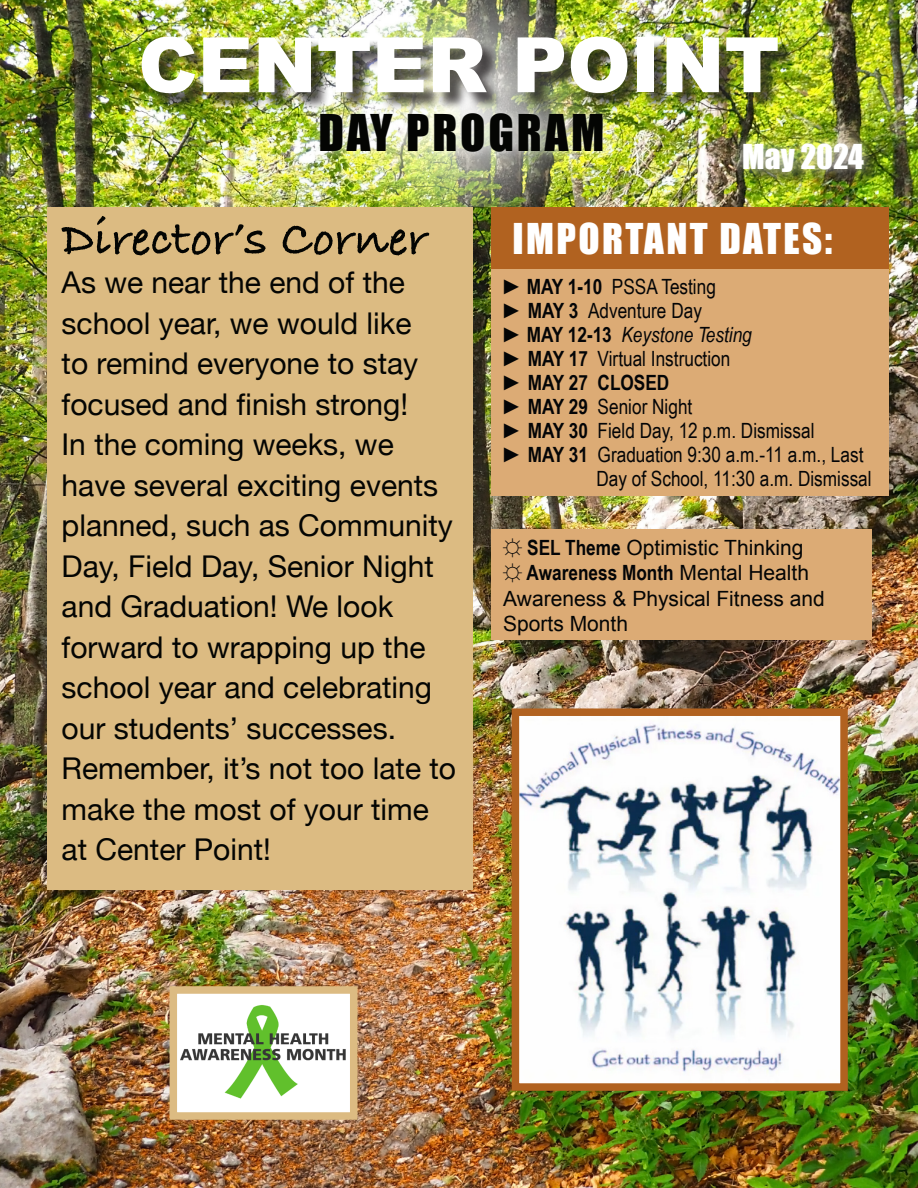
<style>
.page{position:relative;width:918px;height:1188px;background:#fff}
.page>*{position:absolute;margin:0;border:0;box-sizing:border-box;transform-origin:0 0}
.t1{font:900 76.5px "Arial";color:#fff}
.t2{font:700 51px "Bradley Hand ITCTT";color:#040503}
.t3{font:46.5px "Impact";letter-spacing:.06em;color:#040503}
.t4{font:39px "Impact";letter-spacing:.06em;color:#fff}
.t5{font:31.5px "Impact";color:#fff}
.t6{font:30px/40.5px "Helvetica Neue";color:#040503}
.t7{font:21px "Arial Narrow";color:#040507}
.t8{font:21px/25.2px "Arial";color:#040505}
.t9{font:700 21px "Arial Narrow";color:#040507}
.t10{font:italic 21px "Arial Narrow";color:#040507}
.s1{font-style:inherit}
.s2{font-family:"Arial";color:#040505}
.s3{font-weight:700}
.s4{font-family:"Arial";font-style:normal;color:#040505}
.s5{font-weight:700;font-style:normal}
.s6{font-family:"Arial";font-weight:400;color:#040505}
.s7{font-family:"Arial"}
.s8{font-family:"Arial Narrow";font-weight:700;color:#040507}
</style>
<div class="page">
<img style="left:0;top:0;width:918px;height:1188px">
<div style="left:47px;top:207px;width:425px;height:683px;background:#dcbb82"></div>
<div style="left:491px;top:207px;width:397px;height:289px;background:#dcab75"></div>
<div style="left:491px;top:529px;width:381px;height:111px;background:#dcab75"></div>
<div style="left:491px;top:207px;width:397px;height:62px;background:#b16220"></div>
<img style="left:301px;top:0;width:320px;height:207px">
<img style="left:521px;top:717px;width:318px;height:365px">
<div style="left:512px;top:708px;width:336px;height:383px;border:8px solid #b16220"></div>
<img style="left:179px;top:995px;width:169px;height:116px">
<div style="left:170px;top:986px;width:187px;height:134px;border:8px solid #dcbb82"></div>
<div style="left:746px;top:146px;width:136px;height:44px;background:#231f20;opacity:.75"></div>
<div style="left:734px;top:134px;width:139px;height:47px;background:#fff;opacity:.75"></div>
<div style="left:144px;top:39px;width:653px;height:73px;background:#231f20;opacity:.75"></div>
<div style="left:311px;top:105px;width:301px;height:56px;background:#fff;opacity:.75"></div>
<p class="t1" style="left:138px;top:9px;width:643px">CENTER POINT</p>
<p class="t3" style="left:318px;top:97px;width:288px">DAY PROGRAM</p>
<p class="t5" style="left:742px;top:132px;width:123px"><span class="s1">May</span> 2024</p>
<p class="t2" style="left:62px;top:200px;width:368px">Director’s Corner</p>
<p class="t6" style="left:62px;top:264px;width:393px">As we near the end of the school year, we would like<br>to remind everyone to stay focused and finish strong!<br>In the coming weeks, we have several exciting events planned, such as Community<br>Day, Field Day, Senior Night and Graduation! We look forward to wrapping up the school year and celebrating our students’ successes.</p>
<p class="t6" style="left:62px;top:750px;width:396px">Remember, it’s not too late to make the most of your time at Center Point!</p>
<p class="t4" style="left:513px;top:208px;width:321px">IMPORTANT DATES:</p>
<p class="t7" style="left:501px;top:271px;width:216px"><span class="s2">►</span> <span class="s3">MAY 1-10</span> PSSA Testing</p>
<p class="t7" style="left:501px;top:295px;width:202px"><span class="s2">►</span> <span class="s3">MAY 3</span> Adventure Day</p>
<p class="t10" style="left:501px;top:320px;width:252px"><span class="s4">►</span> <span class="s5">MAY 12-13</span> Keystone Testing</p>
<p class="t7" style="left:501px;top:343px;width:231px"><span class="s2">►</span> <span class="s3">MAY 17</span> Virtual Instruction</p>
<p class="t9" style="left:501px;top:367px;width:170px"><span class="s6">►</span> MAY 27 CLOSED</p>
<p class="t7" style="left:501px;top:391px;width:193px"><span class="s7">►</span> <span class="s3">MAY 29</span> Senior Night</p>
<p class="t7" style="left:501px;top:415px;width:315px"><span class="s7">►</span> <span class="s3">MAY 30</span> Field Day, 12 p.m. Dismissal</p>
<p class="t7" style="left:501px;top:439px;width:364px"><span class="s7">►</span> <span class="s3">MAY 31</span> Graduation 9:30 a.m.-11 a.m., Last</p>
<p class="t7" style="left:596px;top:463px;width:277px">Day of School, 11:30 a.m. Dismissal</p>
<p class="t8" style="left:503px;top:536px;width:302px"><span class="s8">☼ SEL Theme</span> Optimistic Thinking</p>
<p class="t9" style="left:503px;top:557px;width:307px">☼ Awareness Month <span class="s6">Mental Health</span></p>
<p class="t8" style="left:503px;top:586px;width:323px">Awareness &amp; Physical Fitness and<br>Sports Month</p>
</div>
